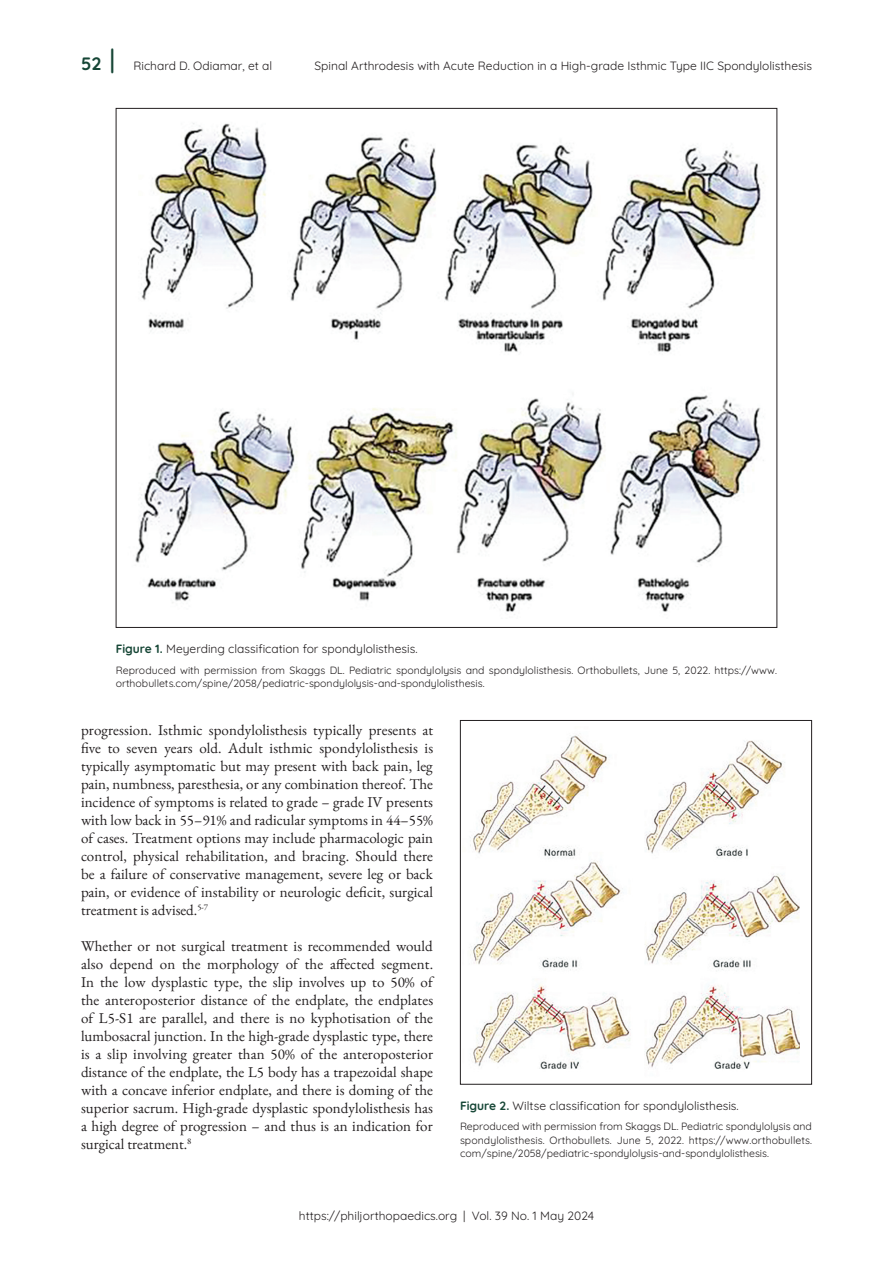
<style>
.page{position:relative;width:893px;height:1263px;background:#fff}
.page>*{position:absolute;margin:0;border:0;box-sizing:border-box;transform-origin:0 0}
.t1{font:700 27px "Quicksand";color:#164636;scale:.67 1}
.t2{font:700 18px "Quicksand";color:#164636}
.t3{font:15px/18px "EB Garamond";letter-spacing:.005em;color:#231f20;text-align:justify}
.t4{font:12px "Quicksand";color:#231f20}
.t5{font:10.5px/13.5px "Quicksand";color:#231f20;text-align:justify}
.s1{font-weight:700;color:#164636}
</style>
<div class="page">
<img style="left:470px;top:735px;width:330px;height:335px">
<div style="left:460px;top:720px;width:352px;height:365px;border:1px solid #231f20"></div>
<img style="left:135px;top:123px;width:629px;height:492px">
<h1 class="t1" style="left:110px;top:38px;width:8px">|</h1>
<p class="t2" style="left:81px;top:49px;width:22px">52</p>
<p class="t4" style="left:133px;top:56px;width:140px">Richard D. Odiamar, et al</p>
<p class="t4" style="left:314px;top:56px;width:499px">Spinal Arthrodesis with Acute Reduction in a High-grade Isthmic Type IIC Spondylolisthesis</p>
<p class="t4" style="left:116px;top:640px;width:303px"><span class="s1">Figure 1.</span> Meyerding classification for spondylolisthesis.</p>
<p class="t5" style="left:116px;top:662px;width:663px">Reproduced with permission from Skaggs DL. Pediatric spondylolysis and spondylolisthesis. Orthobullets, June 5, 2022. https://www. orthobullets.com/spine/2058/pediatric-spondylolysis-and-spondylolisthesis.</p>
<p class="t3" style="left:81px;top:721px;width:354px">progression. Isthmic spondylolisthesis typically presents at five to seven years old. Adult isthmic spondylolisthesis is typically asymptomatic but may present with back pain, leg pain, numbness, paresthesia, or any combination thereof. The incidence of symptoms is related to grade – grade IV presents with low back in 55–91% and radicular symptoms in 44–55% of cases. Treatment options may include pharmacologic pain control, physical rehabilitation, and bracing. Should there be a failure of conservative management, severe leg or back pain, or evidence of instability or neurologic deficit, surgical treatment is advised.<sup>5-7</sup></p>
<p class="t3" style="left:81px;top:937px;width:354px">Whether or not surgical treatment is recommended would also depend on the morphology of the affected segment.<br>In the low dysplastic type, the slip involves up to 50% of the anteroposterior distance of the endplate, the endplates of L5-S1 are parallel, and there is no kyphotisation of the lumbosacral junction. In the high-grade dysplastic type, there is a slip involving greater than 50% of the anteroposterior distance of the endplate, the L5 body has a trapezoidal shape with a concave inferior endplate, and there is doming of the superior sacrum. High-grade dysplastic spondylolisthesis has a high degree of progression – and thus is an indication for surgical treatment.<sup>8</sup></p>
<p class="t4" style="left:460px;top:1096px;width:280px"><span class="s1">Figure 2.</span> Wiltse classification for spondylolisthesis.</p>
<p class="t5" style="left:460px;top:1119px;width:354px">Reproduced with permission from Skaggs DL. Pediatric spondylolysis and spondylolisthesis. Orthobullets. June 5, 2022. https://www.orthobullets. com/spine/2058/pediatric-spondylolysis-and-spondylolisthesis.</p>
<p class="t4" style="left:299px;top:1207px;width:297px">https://philjorthopaedics.org | Vol. 39 No. 1 May 2024</p>
</div>
